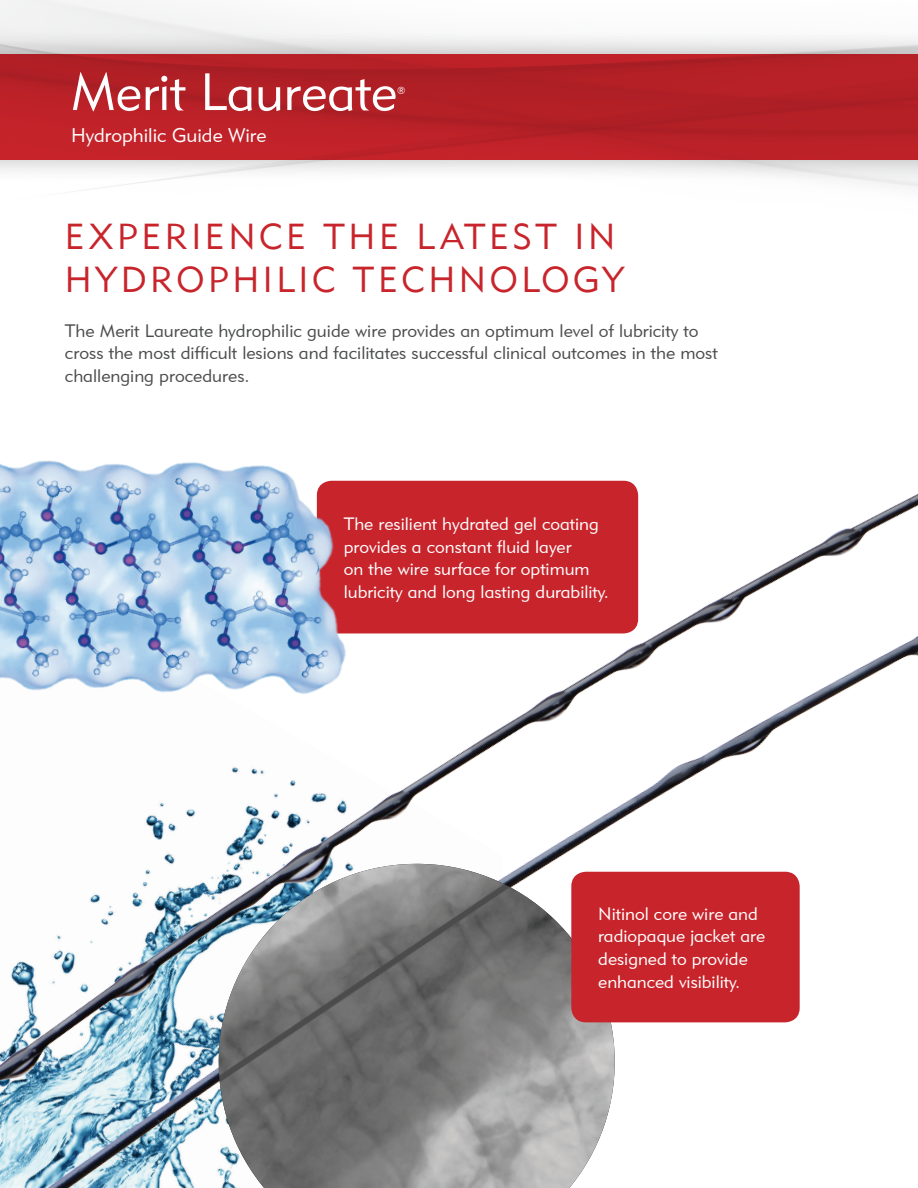
<style>
.page{position:relative;width:918px;height:1188px;background:#fff}
.page>*{position:absolute;margin:0;border:0;box-sizing:border-box;transform-origin:0 0}
.t1{font:51.75px "Geometric 415 BT Lite A";color:#fff}
.t2{font:36px/42.8px "Geometric 415 BT Lite A";letter-spacing:.1em;color:#c8242b}
.main{font:19.65px "Geometric 415 BT Lite A";color:#fff}
.main-2{font:18px/22.5px "Geometric 415 BT Lite A";color:#4b4c4d}
.Paragraph_Style_6{font:17.85px/22.8px "Geometric 415 BT Lite A";color:#fff}
.t3{font:10.05px "Geometric 415 BT Lite A";color:#fff}
</style>
<div class="page">
<img style="left:0;top:480px;width:918px;height:708px">
<svg style="left:212px;top:857px;width:410px;height:331px"></svg>
<img style="left:212px;top:864px;width:406px;height:324px">
<img style="left:0;top:0;width:918px;height:191px">
<img style="left:0;top:460px;width:366px;height:251px">
<div style="left:571px;top:872px;width:229px;height:150px;background:#c8242b;border-radius:15px"></div>
<p class="t1" style="left:71px;top:60px;width:328px">Merit Laureate</p>
<p class="t3" style="left:397px;top:84px;width:10px">®</p>
<p class="main" style="left:71px;top:123px;width:197px">Hydrophilic Guide Wire</p>
<p class="t2" style="left:65px;top:214px;width:561px">EXPERIENCE THE LATEST IN<br>HYDROPHILIC TECHNOLOGY</p>
<p class="main-2" style="left:65px;top:319px;width:654px">The Merit Laureate hydrophilic guide wire provides an optimum level of lubricity to cross the most difficult lesions and facilitates successful clinical outcomes in the most challenging procedures.</p>
<p class="Paragraph_Style_6" style="left:344px;top:512px;width:267px">The resilient hydrated gel coating provides a constant fluid layer<br>on the wire surface for optimum lubricity and long lasting durability.</p>
<p class="Paragraph_Style_6" style="left:598px;top:902px;width:168px">Nitinol core wire and radiopaque jacket are designed to provide enhanced visibility.</p>
</div>
